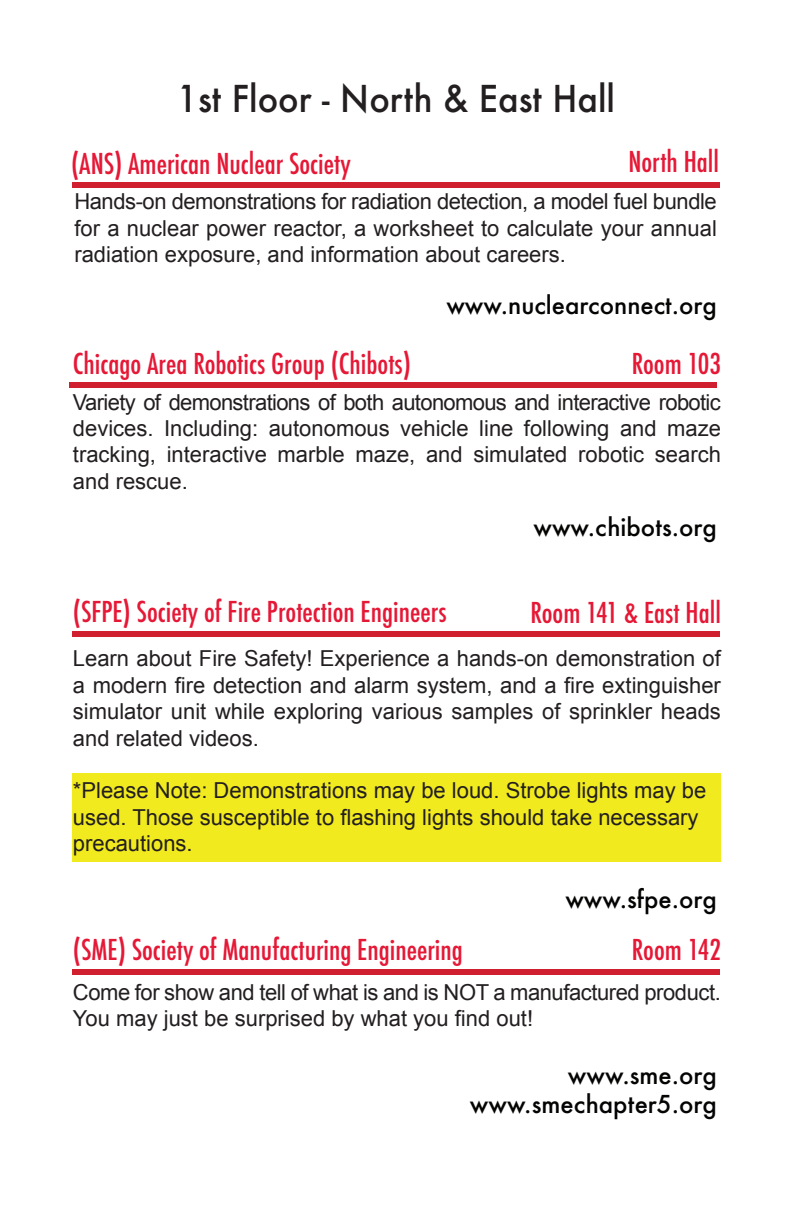
<style>
.page{position:relative;width:792px;height:1224px;background:#fff}
.page>*{position:absolute;margin:0;border:0;box-sizing:border-box;transform-origin:0 0}
.t1{font:500 36px "Futura";color:#231f20;scale:.95 1}
.t2{font:500 condensed 28px "Futura";color:#e51836}
.t3{font:500 24px "Futura";color:#040503}
.t4{font:22px/26.4px "Arial";color:#231f20;text-align:justify}
.t5{font:22px/26.4px "Arial";letter-spacing:-.02em;color:#231f20}
</style>
<div class="page">
<div style="left:72px;top:773px;width:649px;height:89px;background:#f1ea1e"></div>
<div style="left:72px;top:182px;width:648px;height:6px;background:#d0202f"></div>
<div style="left:69px;top:382px;width:648px;height:6px;background:#d0202f"></div>
<div style="left:72px;top:631px;width:648px;height:6px;background:#d0202f"></div>
<div style="left:72px;top:969px;width:648px;height:6px;background:#d0202f"></div>
<p class="t1" style="left:177px;top:74px;width:463px">1st Floor - North &amp; East Hall</p>
<p class="t2" style="left:71px;top:145px;width:281px">(ANS) American Nuclear Society</p>
<p class="t2" style="left:628px;top:143px;width:92px">North Hall</p>
<p class="t4" style="left:74px;top:189px;width:644px">Hands-on demonstrations for radiation detection, a model fuel bundle for a nuclear power reactor, a worksheet to calculate your annual radiation exposure, and information about careers.</p>
<p class="t3" style="left:446px;top:289px;width:272px">www.nuclearconnect.org</p>
<p class="t2" style="left:73px;top:346px;width:340px">Chicago Area Robotics Group (Chibots)</p>
<p class="t2" style="left:632px;top:346px;width:91px">Room 103</p>
<p class="t4" style="left:73px;top:389px;width:650px">Variety of demonstrations of both autonomous and interactive robotic devices. Including: autonomous vehicle line following and maze tracking, interactive marble maze, and simulated robotic search and rescue.</p>
<p class="t3" style="left:533px;top:511px;width:185px">www.chibots.org</p>
<p class="t2" style="left:73px;top:594px;width:375px">(SFPE) Society of Fire Protection Engineers</p>
<p class="t2" style="left:530px;top:594px;width:192px">Room 141 &amp; East Hall</p>
<p class="t4" style="left:73px;top:646px;width:649px">Learn about Fire Safety! Experience a hands-on demonstration of a modern fire detection and alarm system, and a fire extinguisher simulator unit while exploring various samples of sprinkler heads and related videos.</p>
<p class="t4" style="left:73px;top:778px;width:635px;text-align:left">*Please Note: Demonstrations may be loud. Strobe lights may be used. Those susceptible to flashing lights should take necessary precautions.</p>
<p class="t3" style="left:565px;top:882px;width:153px">www.sfpe.org</p>
<p class="t2" style="left:73px;top:932px;width:391px">(SME) Society of Manufacturing Engineering</p>
<p class="t2" style="left:632px;top:932px;width:91px">Room 142</p>
<p class="t5" style="left:73px;top:979px;width:649px">Come for show and tell of what is and is NOT a manufactured product.<br>You may just be surprised by what you find out!</p>
<p class="t3" style="left:568px;top:1059px;width:151px">www.sme.org</p>
<p class="t3" style="left:470px;top:1087px;width:249px">www.smechapter5.org</p>
</div>
